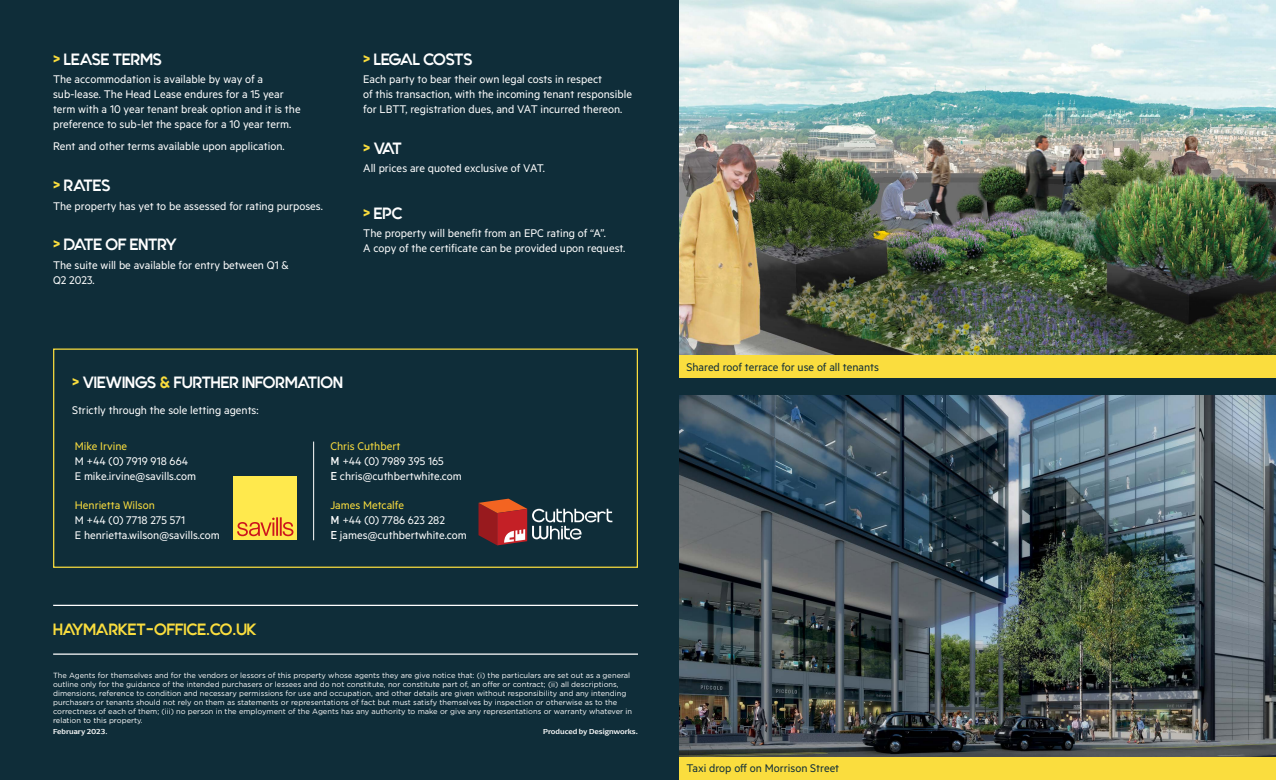
<style>
.page{position:relative;width:1276px;height:780px;background:#0f2d39}
.page>*{position:absolute;margin:0;border:0;box-sizing:border-box;transform-origin:0 0}
.t1{font:700 16.25px "Quantify";color:#fff}
.t2{font:700 16.25px "Quantify";color:#fadd3e}
.t3{font:700 16.25px "Quantify";letter-spacing:-.025em;color:#fff}
.t4{font:12.5px/15px "Metric";color:#fff}
.t5{font:12.5px "Metric";color:#0f2d39}
.Body{font:7.5px/9px "Gotham";color:#fff}
.Body-2{font:500 7.5px "Arpona";color:#fff}
.s1{color:#fadd3e}
.s2{font-family:"DIN";font-weight:500;font-size:11.25px}
.s3{font-weight:400}
</style>
<div class="page">
<img style="left:679px;top:0;width:597px;height:355px">
<img style="left:679px;top:395px;width:597px;height:385px">
<div style="left:53px;top:348px;width:585px;height:220px;border:1px solid #fadd3e"></div>
<svg style="left:478px;top:498px;width:134px;height:47px"></svg>
<div style="left:233px;top:476px;width:64px;height:64px;background:#ffe94d"></div>
<svg style="left:237px;top:517px;width:56px;height:19px"></svg>
<div style="left:679px;top:355px;width:597px;height:22px;background:#fadd3e"></div>
<div style="left:679px;top:757px;width:597px;height:22px;background:#fadd3e"></div>
<hr style="left:53px;top:653px;width:585px;height:1px;background:#fff">
<hr style="left:53px;top:604px;width:585px;height:2px;background:#fff">
<hr style="left:313px;top:441px;width:1px;height:99px;background:#fff">
<p class="t1" style="left:53px;top:51px;width:110px"><span class="s1">&gt;</span> LEASE TERMS</p>
<p class="t4" style="left:53px;top:71px;width:249px">The accommodation is available by way of a sub-lease. The Head Lease endures for a 15 year term with a 10 year tenant break option and it is the preference to sub-let the space for a 10 year term.</p>
<p class="t4" style="left:53px;top:138px;width:233px">Rent and other terms available upon application.</p>
<p class="t1" style="left:53px;top:177px;width:59px"><span class="s1">&gt;</span> RATES</p>
<p class="t4" style="left:53px;top:198px;width:271px">The property has yet to be assessed for rating purposes.</p>
<p class="t1" style="left:53px;top:236px;width:125px"><span class="s1">&gt;</span> DATE OF ENTRY</p>
<p class="t4" style="left:53px;top:257px;width:237px">The suite will be available for entry between Q1 &amp;<br>Q2 2023.</p>
<p class="t3" style="left:363px;top:51px;width:111px"><span class="s1">&gt;</span> LEGAL COSTS</p>
<p class="t4" style="left:363px;top:71px;width:270px">Each party to bear their own legal costs in respect<br>of this transaction, with the incoming tenant responsible for LBTT, registration dues, and VAT incurred thereon.</p>
<p class="t1" style="left:363px;top:140px;width:40px"><span class="s1">&gt;</span> VAT</p>
<p class="t4" style="left:363px;top:161px;width:183px">All prices are quoted exclusive of VAT.</p>
<p class="t1" style="left:363px;top:205px;width:41px"><span class="s1">&gt;</span> EPC</p>
<p class="t4" style="left:363px;top:225px;width:264px">The property will benefit from an EPC rating of “A”.<br>A copy of the certificate can be provided upon request.</p>
<p class="t1" style="left:72px;top:374px;width:272px"><span class="s1">&gt;</span> VIEWINGS <span class="s1">&amp;</span> FURTHER INFORMATION</p>
<p class="t4" style="left:72px;top:402px;width:188px">Strictly through the sole letting agents:</p>
<p class="t4" style="left:75px;top:438px;width:123px"><span class="s1">Mike Irvine<br></span>M +44 (0) 7919 918 664<br>E mike.irvine@savills.com</p>
<p class="t4" style="left:75px;top:497px;width:147px"><span class="s1">Henrietta Wilson<br></span>M +44 (0) 7718 275 571<br>E henrietta.wilson@savills.com</p>
<p class="t4" style="left:330px;top:438px;width:133px"><span class="s1">Chris Cuthbert<br></span><span class="s2">M</span> +44 (0) 7989 395 165<br><span class="s2">E</span> chris@cuthbertwhite.com</p>
<p class="t4" style="left:330px;top:497px;width:138px"><span class="s1">James Metcalfe<br></span><span class="s2">M</span> +44 (0) 7786 623 282<br><span class="s2">E</span> james@cuthbertwhite.com</p>
<p class="t2" style="left:53px;top:621px;width:205px">HAYMARKET-OFFICE.CO.UK</p>
<p class="Body" style="left:53px;top:670px;width:580px">The Agents for themselves and for the vendors or lessors of this property whose agents they are give notice that: (i) the particulars are set out as a general outline only for the guidance of the intended purchasers or lessees and do not constitute, nor constitute part of, an offer or contract; (ii) all descriptions, dimensions, reference to condition and necessary permissions for use and occupation, and other details are given without responsibility and any intending purchasers or tenants should not rely on them as statements or representations of fact but must satisfy themselves by inspection or otherwise as to the correctness of each of them; (iii) no person in the employment of the Agents has any authority to make or give any representations or warranty whatever in relation to this property.</p>
<p class="Body-2" style="left:53px;top:727px;width:56px">February 2023<span class="s3">.</span></p>
<p class="Body-2" style="left:543px;top:727px;width:96px">Produced by Designworks.</p>
<p class="t5" style="left:686px;top:359px;width:194px">Shared roof terrace for use of all tenants</p>
<p class="t5" style="left:686px;top:761px;width:154px">Taxi drop off on Morrison Street</p>
</div>
